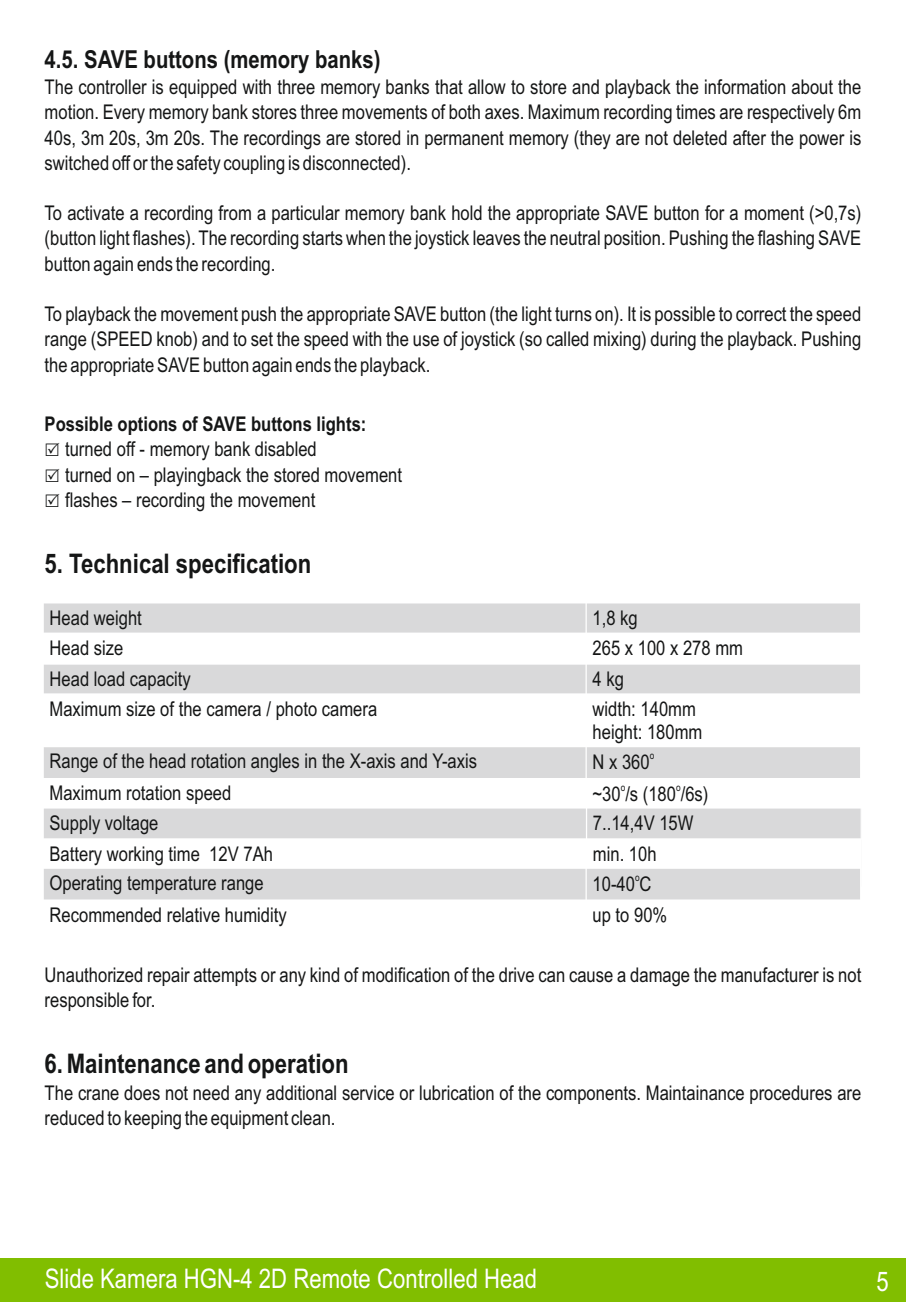
<style>
.page{position:relative;width:906px;height:1302px;background:#fff}
.page>*{position:absolute;margin:0;border:0;box-sizing:border-box;transform-origin:0 0}
.t1{font:700 27px "Arial Narrow";color:#151616}
.t2{font:27px "Arial Narrow";color:#fff}
.t3{font:700 24.75px "Arial Narrow";color:#151616}
.t4{font:20.25px/25.2px "Arial Narrow";color:#151616}
.t5{font:700 20.25px "Arial Narrow";color:#151616}
.t6{font:10.12px "Arial Narrow";color:#151616}
</style>
<div class="page">
<div style="left:43px;top:602px;width:817px;height:61px;background:#d9d9da"></div>
<div style="left:43px;top:633px;width:543px;height:30px;background:#fff"></div>
<div style="left:586px;top:633px;width:274px;height:30px;background:#fff"></div>
<hr style="left:43px;top:602px;width:1px;height:62px;background:#fff">
<hr style="left:585px;top:602px;width:2px;height:62px;background:#fff">
<hr style="left:43px;top:632px;width:818px;height:1px;background:#fff">
<hr style="left:43px;top:602px;width:818px;height:1px;background:#fff">
<div style="left:43px;top:664px;width:817px;height:83px;background:#d9d9da"></div>
<div style="left:43px;top:694px;width:543px;height:53px;background:#fff"></div>
<div style="left:586px;top:694px;width:274px;height:53px;background:#fff"></div>
<hr style="left:43px;top:663px;width:1px;height:84px;background:#fff">
<hr style="left:585px;top:663px;width:2px;height:84px;background:#fff">
<hr style="left:43px;top:693px;width:818px;height:1px;background:#fff">
<div style="left:43px;top:746px;width:817px;height:64px;background:#d9d9da"></div>
<div style="left:43px;top:778px;width:543px;height:32px;background:#fff"></div>
<div style="left:586px;top:778px;width:274px;height:32px;background:#fff"></div>
<hr style="left:43px;top:745px;width:1px;height:65px;background:#fff">
<hr style="left:585px;top:745px;width:2px;height:65px;background:#fff">
<hr style="left:43px;top:777px;width:818px;height:2px;background:#fff">
<hr style="left:43px;top:745px;width:818px;height:2px;background:#fff">
<div style="left:43px;top:807px;width:818px;height:79px;background:#d9d9da"></div>
<div style="left:43px;top:838px;width:543px;height:48px;background:#fff"></div>
<div style="left:586px;top:838px;width:275px;height:48px;background:#fff"></div>
<hr style="left:43px;top:807px;width:1px;height:80px;background:#fff">
<hr style="left:586px;top:807px;width:1px;height:80px;background:#fff">
<hr style="left:860px;top:807px;width:2px;height:80px;background:#fff">
<hr style="left:43px;top:807px;width:819px;height:1px;background:#fff">
<div style="left:43px;top:868px;width:817px;height:61px;background:#d9d9da"></div>
<div style="left:43px;top:900px;width:543px;height:29px;background:#fff"></div>
<div style="left:586px;top:900px;width:274px;height:29px;background:#fff"></div>
<hr style="left:43px;top:867px;width:1px;height:63px;background:#fff">
<hr style="left:585px;top:867px;width:2px;height:63px;background:#fff">
<hr style="left:43px;top:899px;width:818px;height:1px;background:#fff">
<div style="left:0;top:1258px;width:906px;height:43px;background:#81be00"></div>
<p class="t3" style="left:45px;top:50px;width:337px">4.5. SAVE buttons (memory banks)</p>
<p class="t4" style="left:45px;top:76px;width:818px;text-align:justify">The controller is equipped with three memory banks that allow to store and playback the information about the motion. Every memory bank stores three movements of both axes. Maximum recording times are respectively 6m 40s, 3m 20s, 3m 20s. The recordings are stored in permanent memory (they are not deleted after the power is switched off or the safety coupling is disconnected).</p>
<p class="t4" style="left:45px;top:202px;width:818px;text-align:justify">To activate a recording from a particular memory bank hold the appropriate SAVE button for a moment (&gt;0,7s) (button light flashes). The recording starts when the joystick leaves the neutral position. Pushing the flashing SAVE button again ends the recording.</p>
<p class="t4" style="left:45px;top:303px;width:818px;text-align:justify">To playback the movement push the appropriate SAVE button (the light turns on). It is possible to correct the speed range (SPEED knob) and to set the speed with the use of joystick (so called mixing) during the playback. Pushing the appropriate SAVE button again ends the playback.</p>
<p class="t5" style="left:45px;top:416px;width:323px">Possible options of SAVE buttons lights:</p>
<p class="t4" style="left:65px;top:438px;width:338px">turned off - memory bank disabled<br>turned on – playingback the stored movement flashes – recording the movement</p>
<h1 class="t1" style="left:45px;top:553px;width:268px">5. Technical specification</h1>
<p class="t4" style="left:50px;top:606px;width:94px">Head weight</p>
<p class="t4" style="left:592px;top:606px;width:47px">1,8 kg</p>
<p class="t4" style="left:50px;top:637px;width:75px">Head size</p>
<p class="t4" style="left:592px;top:637px;width:152px">265 x 100 x 278 mm</p>
<p class="t4" style="left:50px;top:668px;width:143px">Head load capacity</p>
<p class="t4" style="left:592px;top:668px;width:33px">4 kg</p>
<p class="t4" style="left:50px;top:698px;width:329px">Maximum size of the camera / photo camera</p>
<p class="t4" style="left:592px;top:699px;width:111px;line-height:22.9px">width: 140mm height: 180mm</p>
<p class="t4" style="left:50px;top:750px;width:429px">Range of the head rotation angles in the X-axis and Y-axis</p>
<p class="t6" style="left:650px;top:751px;width:6px">o</p>
<p class="t4" style="left:592px;top:751px;width:59px">N x 360</p>
<p class="t4" style="left:50px;top:782px;width:183px">Maximum rotation speed</p>
<p class="t6" style="left:620px;top:783px;width:6px">o</p>
<p class="t6" style="left:676px;top:783px;width:6px">o</p>
<p class="t4" style="left:592px;top:783px;width:117px">~30 /s (180 /6s)</p>
<p class="t4" style="left:50px;top:811px;width:110px">Supply voltage</p>
<p class="t4" style="left:593px;top:811px;width:102px">7..14,4V 15W</p>
<p class="t4" style="left:50px;top:842px;width:225px">Battery working time 12V 7Ah</p>
<p class="t4" style="left:593px;top:842px;width:65px">min. 10h</p>
<p class="t4" style="left:50px;top:872px;width:216px">Operating temperature range</p>
<p class="t6" style="left:635px;top:873px;width:6px">o</p>
<p class="t4" style="left:592px;top:872px;width:61px">10-40 C</p>
<p class="t4" style="left:50px;top:904px;width:239px">Recommended relative humidity</p>
<p class="t4" style="left:592px;top:904px;width:76px">up to 90%</p>
<p class="t4" style="left:45px;top:963px;width:818px">Unauthorized repair attempts or any kind of modification of the drive can cause a damage the manufacturer is not responsible for.</p>
<h1 class="t1" style="left:45px;top:1053px;width:305px">6. Maintenance and operation</h1>
<p class="t4" style="left:45px;top:1082px;width:818px">The crane does not need any additional service or lubrication of the components. Maintainance procedures are reduced to keeping the equipment clean.</p>
<h1 class="t2" style="left:45px;top:1268px;width:494px">Slide Kamera HGN-4 2D Remote Controlled Head</h1>
<h1 class="t2" style="left:876px;top:1270px;width:14px">5</h1>
</div>
